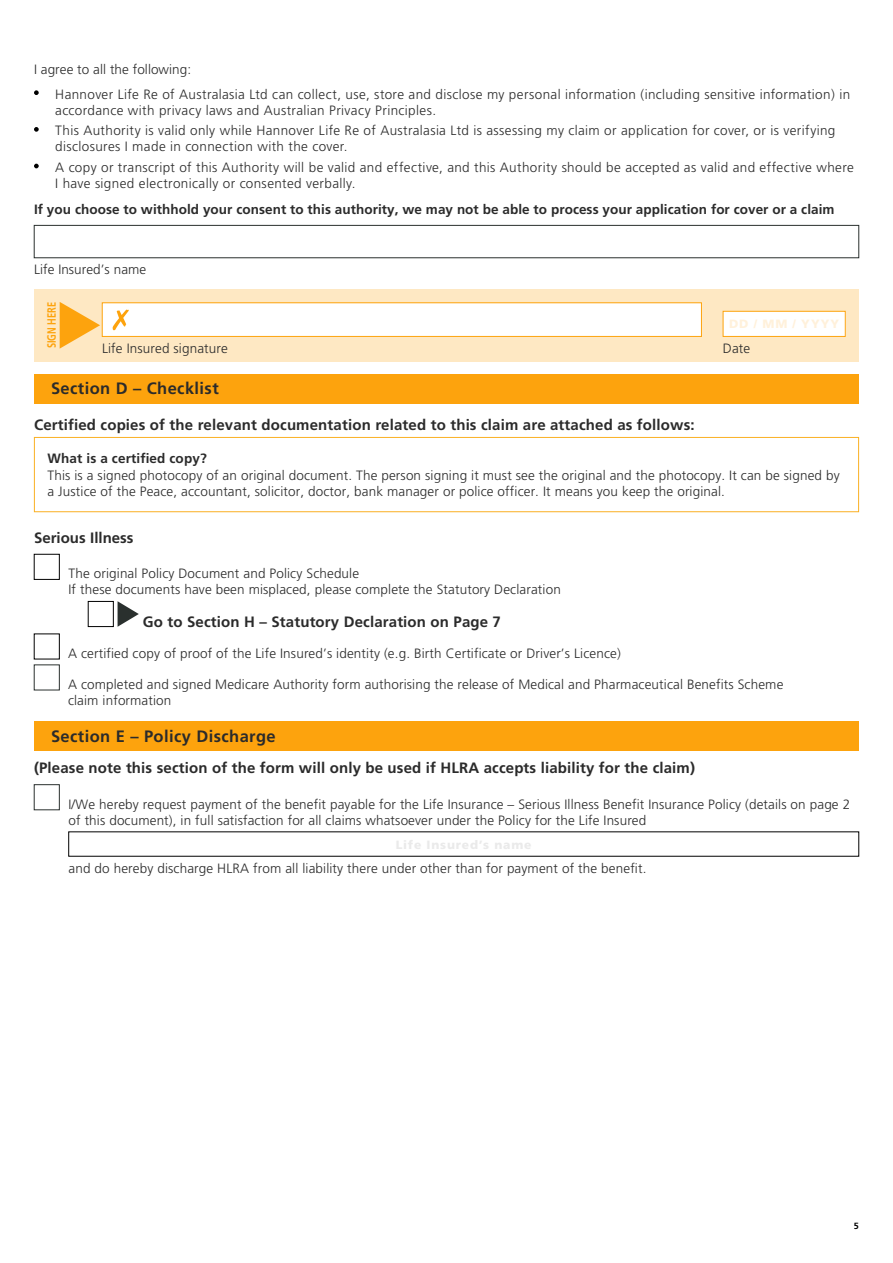
<style>
.page{position:relative;width:893px;height:1263px;background:#fff}
.page>*{position:absolute;margin:0;border:0;box-sizing:border-box;transform-origin:0 0}
.t1{font:700 16.5px "Frutiger";letter-spacing:.025em;color:#2b2b2b}
.t2{font:700 15px "Frutiger";letter-spacing:.01em;color:#2b2b2b}
.t3{font:300 13.5px/16.2px "Frutiger";letter-spacing:.01em;color:#2b2b2b}
.t4{font:300 13.5px/20.4px "Frutiger";letter-spacing:.03em;color:#2b2b2b}
.t5{font:700 13.5px "Frutiger";letter-spacing:.005em;color:#2b2b2b}
.t6{font:900 12px "Frutiger";letter-spacing:.065em;color:#eaeaea}
.t7{font:900 12px "Frutiger";letter-spacing:.095em;color:#fff1db}
.t8{font:700 12px "Frutiger";color:#fda30d;scale:.77 1}
.t9{font:700 9px "Frutiger";color:#000}
</style>
<div class="page">
<svg style="left:34px;top:90px;width:5px;height:5px"></svg>
<svg style="left:34px;top:127px;width:5px;height:5px"></svg>
<svg style="left:34px;top:164px;width:5px;height:4px"></svg>
<div style="left:34px;top:225px;width:825px;height:33px;background:#fff;border:1px solid #2a302e"></div>
<div style="left:34px;top:289px;width:825px;height:73px;background:#fee8c3"></div>
<svg style="left:60px;top:302px;width:40px;height:47px"></svg>
<div style="left:102px;top:303px;width:599px;height:33px;background:#fff"></div>
<svg style="left:113px;top:309px;width:16px;height:21px"></svg>
<div style="left:102px;top:303px;width:600px;height:34px;border:1px solid #fda30d"></div>
<div style="left:723px;top:311px;width:122px;height:25px;background:#fff"></div>
<div style="left:723px;top:311px;width:122px;height:26px;border:1px solid #fda30d"></div>
<div style="left:34px;top:374px;width:825px;height:30px;background:#fda30d"></div>
<div style="left:34px;top:437px;width:825px;height:75px;border:1px solid #fab023"></div>
<div style="left:34px;top:554px;width:26px;height:26px;border:1px solid #000"></div>
<div style="left:88px;top:601px;width:26px;height:26px;border:1px solid #000"></div>
<svg style="left:118px;top:601px;width:21px;height:26px"></svg>
<div style="left:34px;top:721px;width:825px;height:30px;background:#fda30d"></div>
<div style="left:34px;top:784px;width:26px;height:26px;background:#fff;border:1px solid #2a302e"></div>
<p class="t3" style="left:55px;top:57px;width:796px;line-height:24.8px;text-indent:-21px">I agree to all the following:<br>Hannover Life Re of Australasia Ltd can collect, use, store and disclose my personal information (including sensitive information) in</p>
<p class="t3" style="left:55px;top:100px;width:782px;line-height:20.4px">accordance with privacy laws and Australian Privacy Principles.<br>This Authority is valid only while Hannover Life Re of Australasia Ltd is assessing my claim or application for cover, or is verifying</p>
<p class="t4" style="left:55px;top:137px;width:800px">disclosures I made in connection with the cover.<br>A copy or transcript of this Authority will be valid and effective, and this Authority should be accepted as valid and effective where</p>
<p class="t4" style="left:55px;top:173px;width:302px">I have signed electronically or consented verbally.</p>
<p class="t5" style="left:34px;top:201px;width:802px">If you choose to withhold your consent to this authority, we may not be able to process your application for cover or a claim</p>
<p class="t3" style="left:34px;top:262px;width:114px">Life Insured’s name</p>
<p class="t8" style="left:45px;top:348px;width:62px;rotate:-90deg">SIGN HERE</p>
<p class="t7" style="left:729px;top:317px;width:112px">DD / MM / YYYY</p>
<p class="t3" style="left:102px;top:340px;width:127px">Life Insured signature</p>
<p class="t3" style="left:723px;top:340px;width:29px">Date</p>
<p class="t1" style="left:51px;top:379px;width:169px">Section D – Checklist</p>
<p class="t2" style="left:34px;top:416px;width:662px">Certified copies of the relevant documentation related to this claim are attached as follows:</p>
<p class="t5" style="left:48px;top:451px;width:161px">What is a certified copy?</p>
<p class="t3" style="left:48px;top:467px;width:794px">This is a signed photocopy of an original document. The person signing it must see the original and the photocopy. It can be signed by a Justice of the Peace, accountant, solicitor, doctor, bank manager or police officer. It means you keep the original.</p>
<p class="t2" style="left:34px;top:529px;width:101px">Serious Illness</p>
<p class="t3" style="left:69px;top:565px;width:494px">The original Policy Document and Policy Schedule<br>If these documents have been misplaced, please complete the Statutory Declaration</p>
<p class="t2" style="left:143px;top:613px;width:360px">Go to Section H – Statutory Declaration on Page 7</p>
<p class="t3" style="left:68px;top:645px;width:554px">A certified copy of proof of the Life Insured’s identity (e.g. Birth Certificate or Driver’s Licence)</p>
<p class="t3" style="left:68px;top:676px;width:717px">A completed and signed Medicare Authority form authorising the release of Medical and Pharmaceutical Benefits Scheme claim information</p>
<p class="t1" style="left:51px;top:726px;width:226px">Section E – Policy Discharge</p>
<p class="t2" style="left:34px;top:759px;width:663px">(Please note this section of the form will only be used if HLRA accepts liability for the claim)</p>
<p class="t3" style="left:69px;top:796px;width:783px">I/We hereby request payment of the benefit payable for the Life Insurance – Serious Illness Benefit Insurance Policy (details on page 2 of this document), in full satisfaction for all claims whatsoever under the Policy for the Life Insured</p>
<p class="t6" style="left:396px;top:837px;width:137px">Life Insured’s name</p>
<p class="t3" style="left:69px;top:860px;width:579px">and do hereby discharge HLRA from all liability there under other than for payment of the benefit.</p>
<p class="t9" style="left:854px;top:1221px;width:7px">5</p>
</div>
